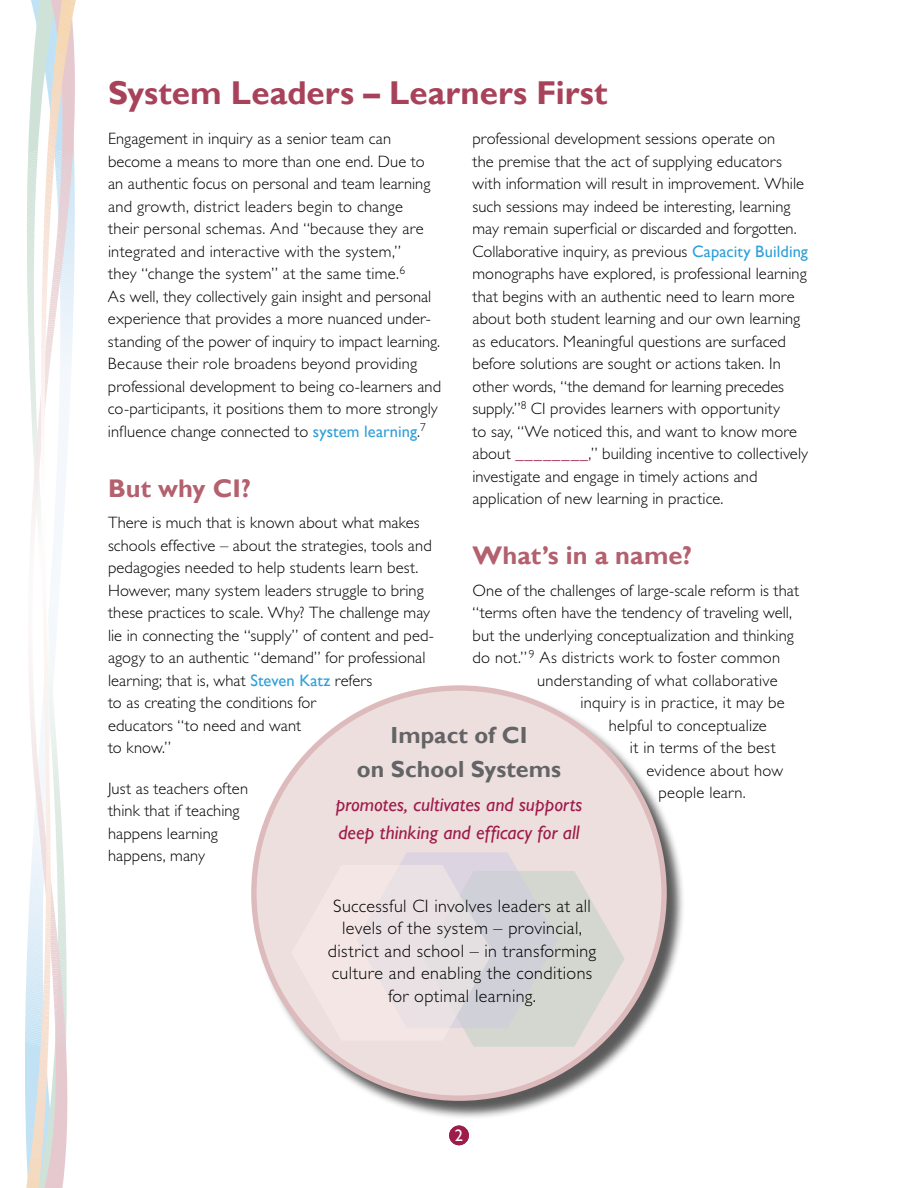
<style>
.page{position:relative;width:918px;height:1188px;background:#fff}
.page>*{position:absolute;margin:0;border:0;box-sizing:border-box;transform-origin:0 0}
.t1{font:700 33px "Gill Sans";letter-spacing:.005em;color:#a8425a}
.t2{font:700 25.5px "Gill Sans";color:#b4606e}
.Graphic_Heading{font:700 23.25px/34.5px "Gill Sans";color:#636466;text-align:center}
.Graphic_subheading{font:italic 19.5px/28.5px "Gill Sans";color:#9d1c4a}
.Graphic_body_copy{font:300 18px/22.5px "Gill Sans Std";letter-spacing:.02em;color:#000;text-align:center}
.Light_Body_11_over_1{font:300 16.5px/22.5px "Gill Sans Std";letter-spacing:.005em;color:#000}
.Light_Body_after_H3{font:300 16.5px/22.5px "Gill Sans Std";letter-spacing:.01em;color:#000}
.t3{font:16.5px "Gill Sans";color:#fff}
.t4{font:300 11.55px "Gill Sans Std";color:#000}
.s1{font-family:"Gill Sans";font-weight:400;color:#2fa0da}
.s2{color:#9d1c4a}
</style>
<div class="page">
<div style="left:449px;top:1126px;width:20px;height:19px;background:#9d1c4a;border-radius:50%"></div>
<svg style="left:25px;top:0;width:51px;height:1188px"></svg>
<div style="left:253px;top:687px;width:433px;height:433px;background:#000;opacity:.65"></div>
<div style="left:254px;top:688px;width:410px;height:410px;background:#eedfdf;border-radius:50%"></div>
<svg style="left:291px;top:852px;width:334px;height:195px"></svg>
<h2 class="t1" style="left:108px;top:73px;width:501px">System Leaders – Learners First</h2>
<p class="Light_Body_11_over_1" style="left:108px;top:128px;width:324px">Engagement in inquiry as a senior team can become a means to more than one end. Due to an authentic focus on personal and team learning and growth, district leaders begin to change their personal schemas. And “because they are integrated and interactive with the system,” they “change the system” at the same time.</p>
<p class="Light_Body_11_over_1" style="left:473px;top:128px;width:337px">professional development sessions operate on<br>the premise that the act of supplying educators with information will result in improvement. While such sessions may indeed be interesting, learning may remain superficial or discarded and forgotten.<br>Collaborative inquiry, as previous <span class="s1">Capacity Building </span>monographs have explored, is professional learning that begins with an authentic need to learn more about both student learning and our own learning as educators. Meaningful questions are surfaced before solutions are sought or actions taken. In other words, “the demand for learning precedes supply.”</p>
<p class="t4" style="left:400px;top:263px;width:7px">6</p>
<p class="Light_Body_11_over_1" style="left:108px;top:285px;width:335px">As well, they collectively gain insight and personal experience that provides a more nuanced under&shy;standing of the power of inquiry to impact learning.<br>Because their role broadens beyond providing professional development to being co-learners and co-participants, it positions them to more strongly influence change connected to <span class="s1">system learning</span>.</p>
<p class="t4" style="left:521px;top:398px;width:7px">8</p>
<p class="Light_Body_11_over_1" style="left:473px;top:398px;width:337px;text-indent:58px">CI provides learners with opportunity<br>to say, “We noticed this, and want to know more about <span class="s2">________</span>,” building incentive to collectively investigate and engage in timely actions and application of new learning in practice.</p>
<h3 class="t2" style="left:472px;top:540px;width:221px">What’s in a name?</h3>
<p class="Light_Body_after_H3" style="left:472px;top:579px;width:328px">One of the challenges of large-scale reform is that “terms often have the tendency of traveling well, but the underlying conceptualization and thinking do not.”</p>
<p class="t4" style="left:420px;top:421px;width:7px">7</p>
<h3 class="t2" style="left:108px;top:473px;width:145px">But why CI?</h3>
<p class="Light_Body_after_H3" style="left:108px;top:512px;width:328px">There is much that is known about what makes schools effective – about the strategies, tools and pedagogies needed to help students learn best.<br>However, many system leaders struggle to bring these practices to scale. Why? The challenge may lie in connecting the “supply” of content and ped&shy;agogy to an authentic “demand” for professional learning; that is, what <span class="s1">Steven Katz</span> refers<br>to as creating the conditions for<br>educators “to need and want<br>to know.”</p>
<p class="Light_Body_11_over_1" style="left:108px;top:777px;width:142px">Just as teachers often think that if teaching happens learning happens, many</p>
<p class="t4" style="left:529px;top:647px;width:7px">9</p>
<p class="Light_Body_after_H3" style="left:540px;top:647px;width:242px">As districts work to foster common</p>
<p class="Light_Body_after_H3" style="left:537px;top:669px;width:242px">understanding of what collaborative</p>
<p class="Light_Body_after_H3" style="left:580px;top:692px;width:206px">inquiry is in practice, it may be</p>
<p class="Light_Body_after_H3" style="left:609px;top:714px;width:159px">helpful to conceptualize</p>
<p class="Light_Body_after_H3" style="left:630px;top:737px;width:147px">it in terms of the best</p>
<p class="Light_Body_after_H3" style="left:646px;top:759px;width:138px">evidence about how</p>
<p class="Light_Body_after_H3" style="left:658px;top:782px;width:89px">people learn.</p>
<p class="Graphic_Heading" style="left:357px;top:718px;width:206px">Impact of CI<br>on School Systems</p>
<p class="Graphic_subheading" style="left:336px;top:790px;width:248px">promotes, cultivates and supports deep thinking and efficacy for all</p>
<p class="Graphic_body_copy" style="left:328px;top:895px;width:270px">Successful CI involves leaders at all levels of the system – provincial, district and school – in transforming culture and enabling the conditions for optimal learning.</p>
<p class="t3" style="left:455px;top:1126px;width:10px">2</p>
</div>
